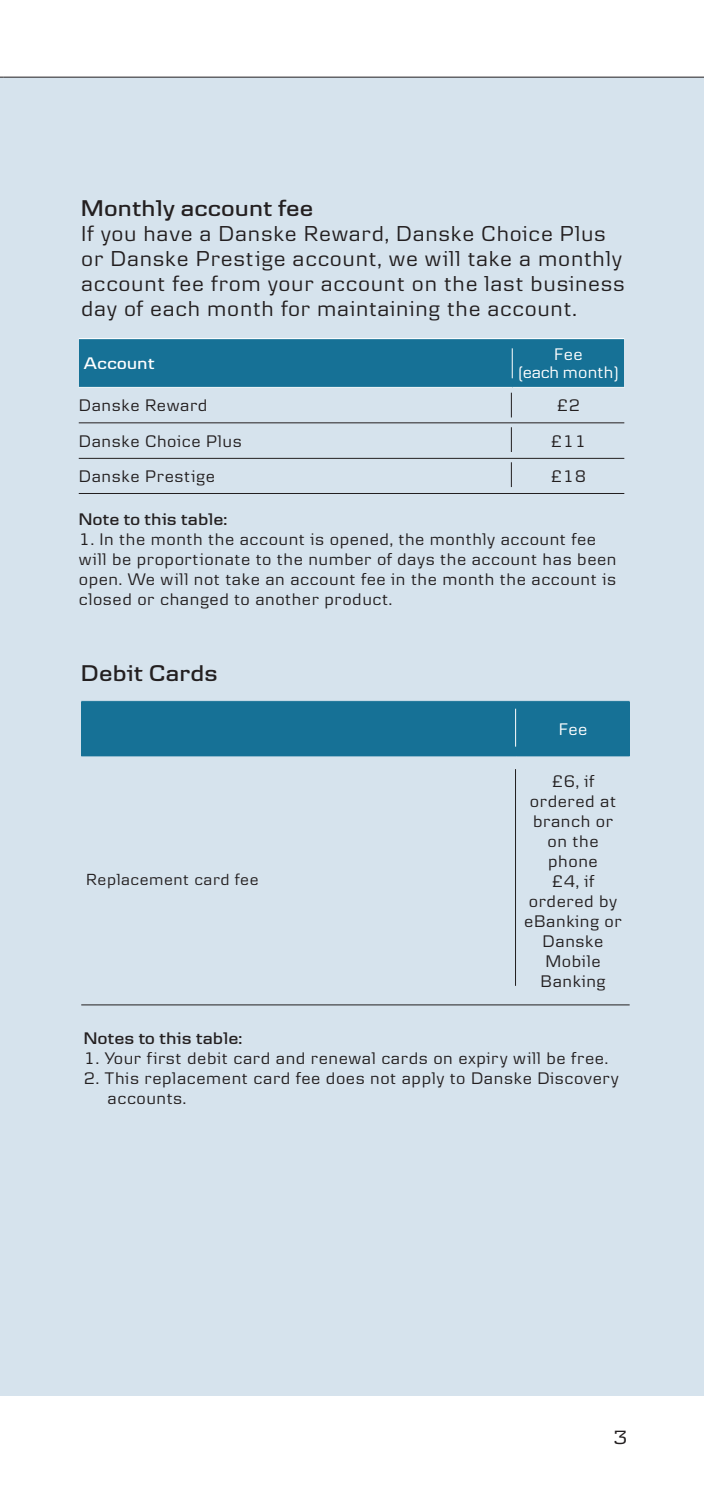
<style>
.page{position:relative;width:704px;height:1491px;background:#fff}
.page>*{position:absolute;margin:0;border:0;box-sizing:border-box;transform-origin:0 0}
.t1{font:600 23.75px "Danske Headline";letter-spacing:.035em;color:#231f20}
.t2{font:22.5px/25px "Danske Text";letter-spacing:.03em;color:#231f20}
.t3{font:20px "Danske Headline";color:#231f20}
.t4{font:17.5px/20px "Danske Text";letter-spacing:.03em;color:#231f20}
.t5{font:600 17.5px "Danske Headline";letter-spacing:.035em;color:#231f20}
.t6{font:17.5px/18.5px "Danske Text";letter-spacing:.015em;color:#fff;text-align:center}
.t7{font:600 17.5px "Danske Headline";letter-spacing:.035em;color:#fff}
.t8{font:16.75px "Danske Text";letter-spacing:.035em;color:#231f20}
</style>
<div class="page">
<div style="left:10px;top:78px;width:693px;height:1318px;background:#d6e3ed"></div>
<div style="left:0;top:77px;width:12px;height:1318px;background:#d6e3ed"></div>
<hr style="left:3px;top:77px;width:700px;height:1px;background:#231f20">
<div style="left:79px;top:339px;width:433px;height:48px;background:#167196"></div>
<div style="left:512px;top:339px;width:112px;height:48px;background:#167196"></div>
<hr style="left:79px;top:338px;width:545px;height:1px;background:#fff">
<hr style="left:79px;top:387px;width:433px;height:1px;background:#fff">
<hr style="left:512px;top:387px;width:112px;height:1px;background:#fff">
<hr style="left:79px;top:422px;width:545px;height:1px;background:#231f20">
<hr style="left:79px;top:458px;width:545px;height:1px;background:#231f20">
<hr style="left:79px;top:493px;width:545px;height:1px;background:#231f20">
<hr style="left:511px;top:348px;width:1px;height:30px;background:#fff">
<svg style="left:511px;top:393px;width:1px;height:24px"></svg>
<svg style="left:510px;top:427px;width:1px;height:25px"></svg>
<svg style="left:510px;top:462px;width:1px;height:25px"></svg>
<div style="left:81px;top:702px;width:548px;height:53px;background:#167196"></div>
<hr style="left:81px;top:701px;width:548px;height:1px;background:#167196">
<hr style="left:81px;top:755px;width:435px;height:1px;background:#167196">
<hr style="left:516px;top:755px;width:113px;height:1px;background:#167196">
<hr style="left:81px;top:1004px;width:548px;height:1px;background:#231f20">
<hr style="left:515px;top:769px;width:1px;height:217px;background:#231f20">
<hr style="left:515px;top:709px;width:1px;height:37px;background:#fff">
<h1 class="t1" style="left:81px;top:200px;width:233px">Monthly account fee</h1>
<p class="t2" style="left:81px;top:223px;width:545px">If you have a Danske Reward, Danske Choice Plus or Danske Prestige account, we will take a monthly account fee from your account on the last business day of each month for maintaining the account.</p>
<p class="t7" style="left:84px;top:357px;width:72px">Account</p>
<p class="t6" style="left:518px;top:347px;width:102px">Fee<br>(each month)</p>
<p class="t4" style="left:79px;top:397px;width:130px">Danske Reward</p>
<p class="t4" style="left:556px;top:397px;width:25px">£2</p>
<p class="t4" style="left:79px;top:433px;width:165px">Danske Choice Plus</p>
<p class="t4" style="left:550px;top:433px;width:37px">£11</p>
<p class="t4" style="left:79px;top:468px;width:138px">Danske Prestige</p>
<p class="t4" style="left:550px;top:468px;width:37px">£18</p>
<p class="t5" style="left:79px;top:513px;width:150px">Note to this table:</p>
<p class="t4" style="left:79px;top:531px;width:539px">1. In the month the account is opened, the monthly account fee will be proportionate to the number of days the account has been open. We will not take an account fee in the month the account is closed or changed to another product.</p>
<h1 class="t1" style="left:81px;top:665px;width:138px">Debit Cards</h1>
<p class="t8" style="left:86px;top:874px;width:174px">Replacement card fee</p>
<p class="t6" style="left:558px;top:721px;width:30px">Fee</p>
<p class="t4" style="left:524px;top:772px;width:99px;text-align:center">£6, if ordered at branch or on the phone<br>£4, if ordered by eBanking or<br>Danske<br>Mobile<br>Banking</p>
<p class="t5" style="left:84px;top:1032px;width:160px">Notes to this table:</p>
<p class="t4" style="left:84px;top:1050px;width:525px">1. Your first debit card and renewal cards on expiry will be free.</p>
<p class="t4" style="left:107px;top:1070px;width:513px;text-indent:-24px">2. This replacement card fee does not apply to Danske Discovery accounts.</p>
<p class="t3" style="left:613px;top:1430px;width:15px">3</p>
</div>
